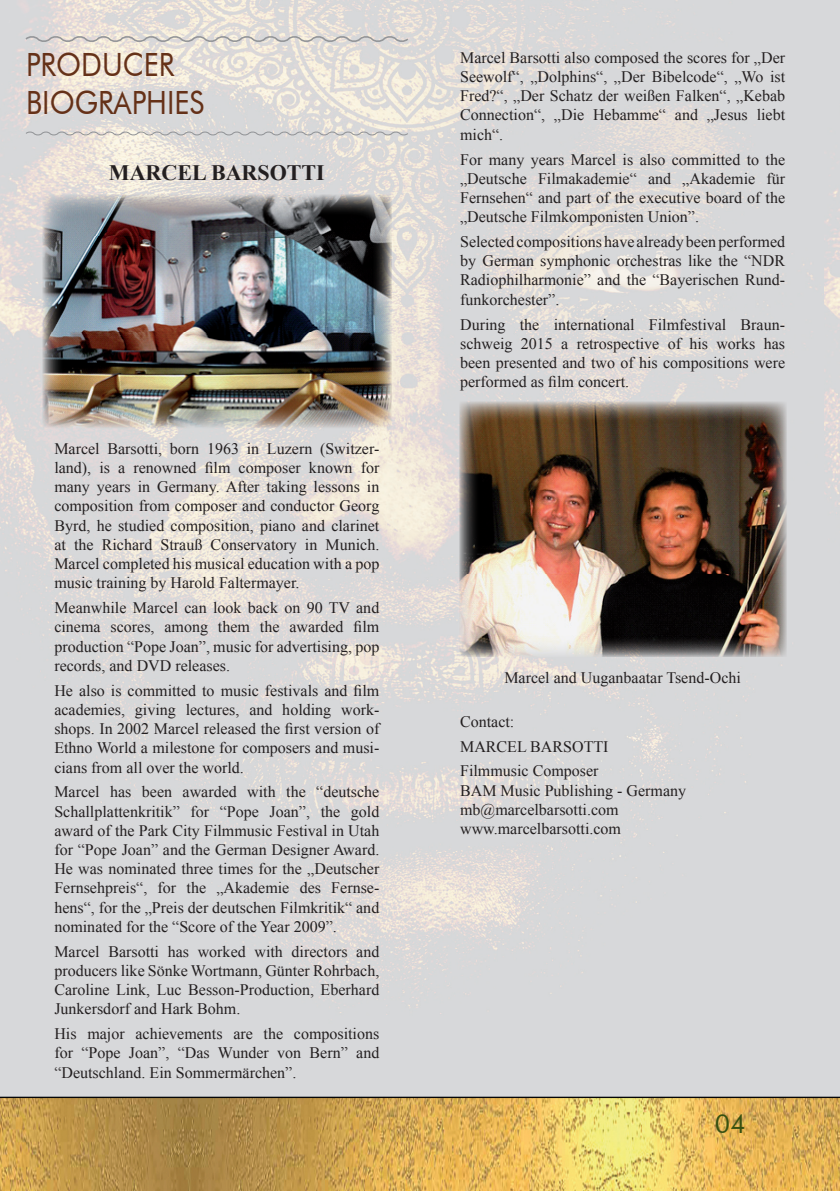
<style>
.page{position:relative;width:840px;height:1191px;background:#fff}
.page>*{position:absolute;margin:0;border:0;box-sizing:border-box;transform-origin:0 0}
.t1{font:32px/38.4px "Futura BT";color:#653118;scale:.9 1}
.t2{font:26px "Futura BT";color:#375111}
.t3{font:700 22px "Times New Roman";color:#231f20}
.t4{font:16px/19.2px "Times New Roman";color:#231f20;text-align:justify}
</style>
<div class="page">
<img style="left:0;top:0;width:823px;height:1191px">
<img style="left:823px;top:0;width:16px;height:1191px">
<svg style="left:24px;top:34px;width:386px;height:10px;background:#d6d2ce"></svg>
<svg style="left:24px;top:130px;width:385px;height:7px;background:#d2d0ce"></svg>
<img style="left:42px;top:194px;width:349px;height:234px">
<img style="left:458px;top:402px;width:328px;height:254px">
<h1 class="t1" style="left:26px;top:45px;width:200px">PRODUCER<br>BIOGRAPHIES</h1>
<h3 class="t3" style="left:109px;top:156px;width:217px">MARCEL BARSOTTI</h3>
<p class="t4" style="left:54px;top:438px;width:326px">Marcel Barsotti, born 1963 in Luzern (Switzer&shy;land), is a renowned film composer known for many years in Germany. After taking lessons in composition from composer and conductor Georg Byrd, he studied composition, piano and clarinet at the Richard Strauß Conservatory in Munich.<br>Marcel completed his musical education with a pop music training by Harold Faltermayer.</p>
<p class="t4" style="left:54px;top:597px;width:326px">Meanwhile Marcel can look back on 90 TV and cinema scores, among them the awarded film production “Pope Joan”, music for advertising, pop records, and DVD releases.</p>
<p class="t4" style="left:54px;top:680px;width:326px">He also is committed to music festivals and film academies, giving lectures, and holding work&shy;shops. In 2002 Marcel released the first version of Ethno World a milestone for composers and musi&shy;cians from all over the world.</p>
<p class="t4" style="left:54px;top:782px;width:326px">Marcel has been awarded with the “deutsche Schallplattenkritik” for “Pope Joan”, the gold award of the Park City Filmmusic Festival in Utah for “Pope Joan” and the German Designer Award.<br>He was nominated three times for the „Deutscher Fernsehpreis“, for the „Akademie des Fernse&shy;hens“, for the „Preis der deutschen Filmkritik“ and nominated for the “Score of the Year 2009”.</p>
<p class="t4" style="left:54px;top:941px;width:326px">Marcel Barsotti has worked with directors and producers like Sönke Wortmann, Günter Rohrbach, Caroline Link, Luc Besson-Production, Eberhard Junkersdorf and Hark Bohm.</p>
<p class="t4" style="left:54px;top:1023px;width:326px">His major achievements are the compositions for “Pope Joan”, “Das Wunder von Bern” and “Deutschland. Ein Sommermärchen”.</p>
<p class="t4" style="left:460px;top:47px;width:326px">Marcel Barsotti also composed the scores for „Der Seewolf“, „Dolphins“, „Der Bibelcode“, „Wo ist Fred?“, „Der Schatz der weißen Falken“, „Kebab Connection“, „Die Hebamme“ and „Jesus liebt mich“.</p>
<p class="t4" style="left:460px;top:149px;width:326px">For many years Marcel is also committed to the „Deutsche Filmakademie“ and „Akademie für Fernsehen“ and part of the executive board of the „Deutsche Filmkomponisten Union”.</p>
<p class="t4" style="left:460px;top:231px;width:326px">Selected compositions have already been performed by German symphonic orchestras like the “NDR Radiophilharmonie” and the “Bayerischen Rund&shy;funkorchester”.</p>
<p class="t4" style="left:460px;top:314px;width:326px">During the international Filmfestival Braun&shy;schweig 2015 a retrospective of his works has been presented and two of his compositions were performed as film concert.</p>
<p class="t4" style="left:504px;top:667px;width:238px">Marcel and Uuganbaatar Tsend-Ochi</p>
<p class="t4" style="left:460px;top:708px;width:150px;line-height:24.8px;text-align:left">Contact:<br>MARCEL BARSOTTI<br>Filmmusic Composer</p>
<p class="t4" style="left:460px;top:780px;width:227px;text-align:left">BAM Music Publishing - Germany mb@marcelbarsotti.com www.marcelbarsotti.com</p>
<h2 class="t2" style="left:714px;top:1107px;width:32px">04</h2>
</div>
